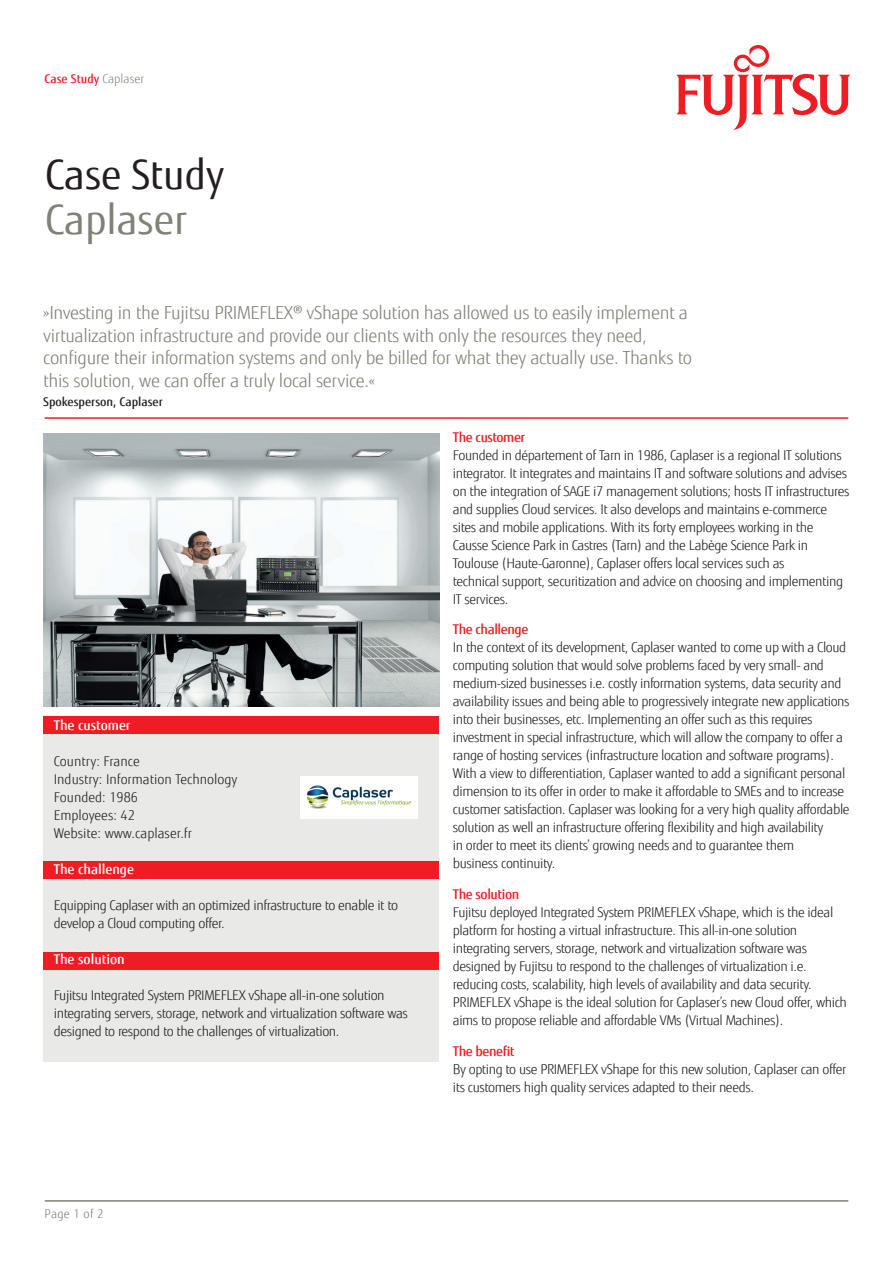
<style>
.page{position:relative;width:893px;height:1263px;background:#fff}
.page>*{position:absolute;margin:0;border:0;box-sizing:border-box;transform-origin:0 0}
.t1{font:40.5px "Fujitsu Sans";color:#231f20}
.t2{font:40.5px "Fujitsu Sans";color:#818178}
.copy{font:300 18px/22.5px "Fujitsu Sans";letter-spacing:-.02em;color:#818178}
.copy-2{font:300 13.5px/18px "Fujitsu Sans";letter-spacing:-.03em;color:#231f20}
.copy-3{font:300 13.5px "Fujitsu Sans";color:#231f20}
.copy-4{font:500 13.5px "Fujitsu Sans";color:#fff}
.copy-5{font:500 13.5px "Fujitsu Sans";letter-spacing:-.03em;color:#ee1d23}
.copy-6{font:500 12px "Fujitsu Sans";color:#231f20}
.copy-7{font:500 12px "Fujitsu Sans";color:#ee1d23}
.copy-8{font:300 12px "Fujitsu Sans";letter-spacing:.02em;color:#818178}
.s1{font-weight:300;color:#87867e}
.s2{font-weight:500;color:#ee1d23}
</style>
<div class="page">
<svg style="left:676px;top:45px;width:175px;height:85px"></svg>
<hr style="left:45px;top:417px;width:803px;height:2px;background:#ee1d23">
<hr style="left:45px;top:1200px;width:803px;height:2px;background:#818178">
<img style="left:43px;top:433px;width:396px;height:273px">
<div style="left:43px;top:716px;width:395px;height:346px;background:#e9e9e8"></div>
<div style="left:43px;top:716px;width:396px;height:18px;background:#ee1d23"></div>
<div style="left:43px;top:861px;width:395px;height:18px;background:#ee1d23"></div>
<div style="left:43px;top:952px;width:395px;height:18px;background:#ee1d23"></div>
<div style="left:300px;top:776px;width:118px;height:43px;background:#fff"></div>
<img style="left:307px;top:785px;width:103px;height:24px">
<p class="copy-7" style="left:45px;top:71px;width:101px">Case Study <span class="s1">Caplaser</span></p>
<p class="t1" style="left:45px;top:149px;width:181px">Case Study</p>
<p class="t2" style="left:45px;top:194px;width:143px">Caplaser</p>
<p class="copy" style="left:43px;top:302px;width:651px">»Investing in the Fujitsu PRIMEFLEX® vShape solution has allowed us to easily implement a virtualization infrastructure and provide our clients with only the resources they need, configure their information systems and only be billed for what they actually use. Thanks to this solution, we can offer a truly local service.«</p>
<p class="copy-6" style="left:43px;top:394px;width:121px">Spokesperson, Caplaser</p>
<p class="copy-4" style="left:54px;top:717px;width:78px">The customer</p>
<p class="copy-3" style="left:54px;top:753px;width:88px">Country: France</p>
<p class="copy-3" style="left:54px;top:771px;width:185px">Industry: Information Technology</p>
<p class="copy-3" style="left:54px;top:789px;width:86px">Founded: 1986</p>
<p class="copy-3" style="left:54px;top:807px;width:83px">Employees: 42</p>
<p class="copy-3" style="left:54px;top:825px;width:140px">Website: www.caplaser.fr</p>
<p class="copy-4" style="left:54px;top:861px;width:82px">The challenge</p>
<p class="copy-2" style="left:54px;top:897px;width:346px">Equipping Caplaser with an optimized infrastructure to enable it to develop a Cloud computing offer.</p>
<p class="copy-4" style="left:54px;top:951px;width:72px">The solution</p>
<p class="copy-2" style="left:54px;top:987px;width:356px">Fujitsu Integrated System PRIMEFLEX vShape all-in-one solution integrating servers, storage, network and virtualization software was designed to respond to the challenges of virtualization.</p>
<p class="copy-5" style="left:453px;top:428px;width:74px">The customer</p>
<p class="copy-2" style="left:453px;top:446px;width:398px">Founded in département of Tarn in 1986, Caplaser is a regional IT solutions integrator. It integrates and maintains IT and software solutions and advises on the integration of SAGE i7 management solutions; hosts IT infrastructures and supplies Cloud services. It also develops and maintains e-commerce sites and mobile applications. With its forty employees working in the Causse Science Park in Castres (Tarn) and the Labège Science Park in Toulouse (Haute-Garonne), Caplaser offers local services such as<br>technical support, securitization and advice on choosing and implementing IT services.</p>
<p class="copy-2" style="left:453px;top:621px;width:398px"><span class="s2">The challenge<br></span>In the context of its development, Caplaser wanted to come up with a Cloud computing solution that would solve problems faced by very small- and medium-sized businesses i.e. costly information systems, data security and availability issues and being able to progressively integrate new applications into their businesses, etc. Implementing an offer such as this requires investment in special infrastructure, which will allow the company to offer a range of hosting services (infrastructure location and software programs).<br>With a view to differentiation, Caplaser wanted to add a significant personal dimension to its offer in order to make it affordable to SMEs and to increase customer satisfaction. Caplaser was looking for a very high quality affordable solution as well an infrastructure offering flexibility and high availability<br>in order to meet its clients’ growing needs and to guarantee them<br>business continuity.</p>
<p class="copy-5" style="left:453px;top:886px;width:68px">The solution</p>
<p class="copy-2" style="left:453px;top:903px;width:396px">Fujitsu deployed Integrated System PRIMEFLEX vShape, which is the ideal platform for hosting a virtual infrastructure. This all-in-one solution integrating servers, storage, network and virtualization software was designed by Fujitsu to respond to the challenges of virtualization i.e. reducing costs, scalability, high levels of availability and data security.<br>PRIMEFLEX vShape is the ideal solution for Caplaser’s new Cloud offer, which aims to propose reliable and affordable VMs (Virtual Machines).</p>
<p class="copy-2" style="left:453px;top:1042px;width:395px"><span class="s2">The benefit<br></span>By opting to use PRIMEFLEX vShape for this new solution, Caplaser can offer its customers high quality services adapted to their needs.</p>
<p class="copy-8" style="left:45px;top:1207px;width:60px">Page 1 of 2</p>
</div>
